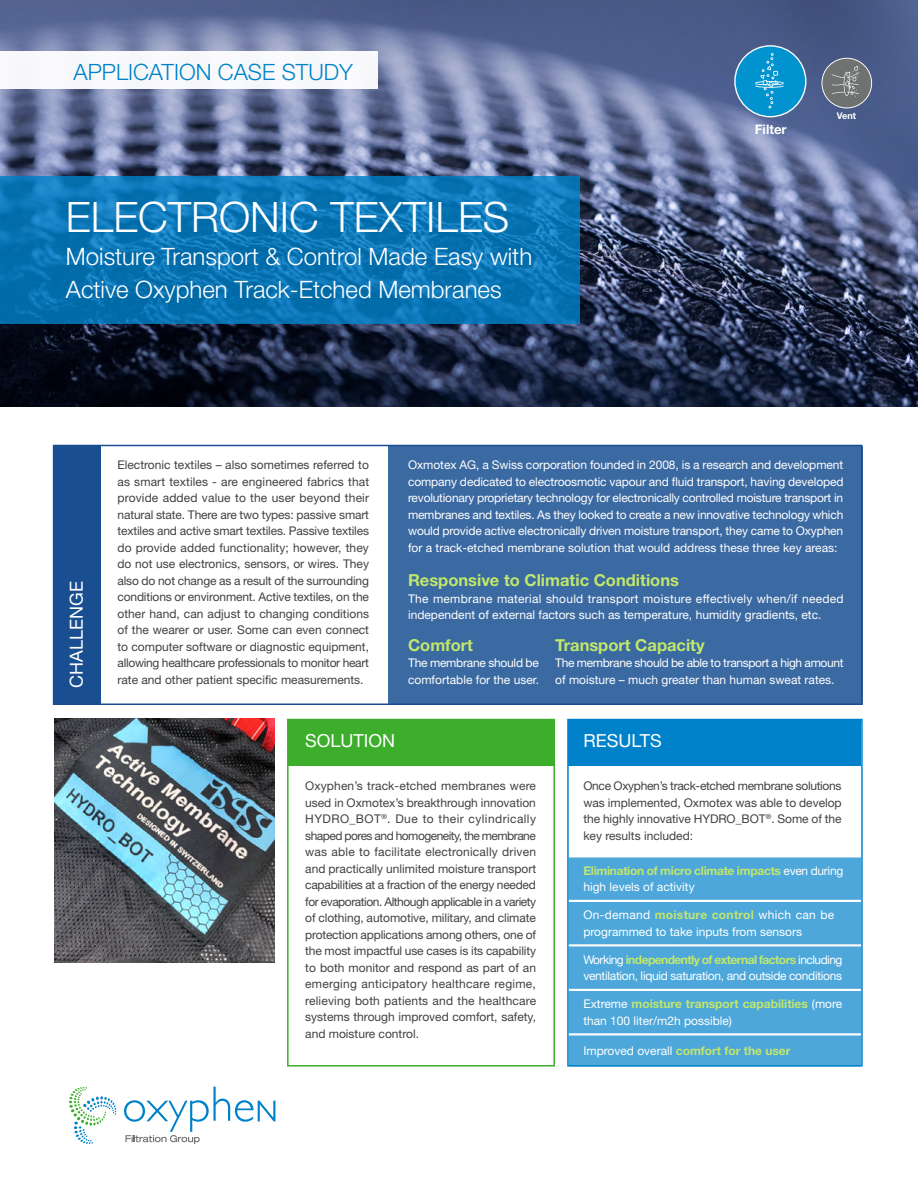
<style>
.page{position:relative;width:918px;height:1188px;background:#fff}
.page>*{position:absolute;margin:0;border:0;box-sizing:border-box;transform-origin:0 0}
.t1{font:300 42px "Helvetica Neue LT Std";color:#fff}
.t2{font:300 24px/33px "Helvetica Neue LT Std";color:#fff}
.t3{font:300 22.5px "Helvetica Neue LT Std";color:#0082ca}
.t4{font:18px "Helvetica Neue LT Std";color:#fff}
.t5{font:700 16.5px "Helvetica Neue LT Std";color:#c2e76b}
.t6{font:700 13.2px "Helvetica Neue LT Std";color:#fff}
.t7{font:12px/16.5px "Helvetica Neue LT Std";color:#414042;text-align:justify}
.t8{font:12px/16.5px "Helvetica Neue LT Std";color:#fff}
.t9{font:12px/16.5px "Helvetica Neue LT Std";letter-spacing:-.025em;color:#fff}
.t10{font:12px/16.5px "Helvetica Neue LT Std";letter-spacing:-.03em;color:#fff}
.t11{font:700 12px/16.5px "Helvetica Neue LT Std";letter-spacing:-.025em;color:#c2e76b}
.t12{font:700 12px "Helvetica Neue LT Std";color:#c2e76b}
.t13{font:700 9.3px "Helvetica Neue LT Std";color:#fff}
.s1{font-weight:400;color:#fff}
.s2{font-weight:700;color:#c2e76b}
</style>
<div class="page">
<img style="left:0;top:229px;width:918px;height:177px">
<svg style="left:0;top:0;width:918px;height:229px;background:#64719a"></svg>
<div style="left:388px;top:446px;width:474px;height:258px;background:#3b69a1"></div>
<svg style="left:0;top:176px;width:580px;height:148px;background:#0a75b5"></svg>
<svg style="left:734px;top:45px;width:72px;height:72px;background:#2892c6"></svg>
<svg style="left:821px;top:58px;width:51px;height:50px;background:#757b84"></svg>
<div style="left:0;top:51px;width:378px;height:38px;background:#f8f9fb"></div>
<div style="left:53px;top:445px;width:809px;height:260px;border:2px solid #194f90"></div>
<div style="left:54px;top:446px;width:47px;height:258px;background:#194f90"></div>
<svg style="left:69px;top:1087px;width:47px;height:57px"></svg>
<svg style="left:124px;top:1087px;width:151px;height:57px"></svg>
<div style="left:288px;top:719px;width:266px;height:46px;background:#3dae2b"></div>
<div style="left:287px;top:719px;width:268px;height:347px;border:2px solid #3dae2b"></div>
<div style="left:568px;top:719px;width:293px;height:46px;background:#0082ca"></div>
<div style="left:567px;top:989px;width:295px;height:46px;background:#4da7da;border:2px solid #fff"></div>
<div style="left:567px;top:1034px;width:295px;height:34px;background:#4da7da;border:2px solid #fff"></div>
<div style="left:567px;top:900px;width:295px;height:46px;background:#4da7da;border:2px solid #fff"></div>
<div style="left:567px;top:945px;width:295px;height:45px;background:#4da7da;border:2px solid #fff"></div>
<div style="left:567px;top:856px;width:295px;height:45px;background:#4da7da;border:2px solid #fff"></div>
<div style="left:567px;top:719px;width:296px;height:347px;border:2px solid #0082ca"></div>
<img style="left:54px;top:719px;width:221px;height:244px">
<h3 class="t3" style="left:74px;top:58px;width:281px">APPLICATION CASE STUDY</h3>
<h1 class="t1" style="left:66px;top:192px;width:445px">ELECTRONIC TEXTILES</h1>
<h2 class="t2" style="left:66px;top:240px;width:468px">Moisture Transport &amp; Control Made Easy with<br>Active Oxyphen Track-Etched Membranes</h2>
<p class="t6" style="left:755px;top:121px;width:33px">Filter</p>
<p class="t13" style="left:837px;top:110px;width:21px">Vent</p>
<h3 class="t4" style="left:66px;top:688px;width:108px;rotate:-90deg">CHALLENGE</h3>
<p class="t7" style="left:118px;top:456px;width:253px">Electronic textiles – also sometimes referred to as smart textiles - are engineered fabrics that provide added value to the user beyond their natural state. There are two types: passive smart textiles and active smart textiles. Passive textiles do provide added functionality; however, they do not use electronics, sensors, or wires. They also do not change as a result of the surrounding conditions or environment. Active textiles, on the other hand, can adjust to changing conditions of the wearer or user. Some can even connect to computer software or diagnostic equipment, allowing healthcare professionals to monitor heart</p>
<p class="t7" style="left:118px;top:671px;width:248px">rate and other patient specific measurements.</p>
<p class="t8" style="left:408px;top:456px;width:437px;text-align:justify">Oxmotex AG, a Swiss corporation founded in 2008, is a research and development company dedicated to electroosmotic vapour and fluid transport, having developed revolutionary proprietary technology for electronically controlled moisture transport in membranes and textiles. As they looked to create a new innovative technology which would provide active electronically driven moisture transport, they came to Oxyphen for a track-etched membrane solution that would address these three key areas:</p>
<h3 class="t5" style="left:408px;top:570px;width:272px">Responsive to Climatic Conditions</h3>
<p class="t8" style="left:408px;top:590px;width:437px">The membrane material should transport moisture effectively when/if needed independent of external factors such as temperature, humidity gradients, etc.</p>
<h3 class="t5" style="left:555px;top:635px;width:151px">Transport Capacity</h3>
<p class="t10" style="left:555px;top:654px;width:290px">The membrane should be able to transport a high amount of moisture – much greater than human sweat rates.</p>
<h3 class="t5" style="left:408px;top:635px;width:67px">Comfort</h3>
<p class="t8" style="left:408px;top:654px;width:132px">The membrane should be comfortable for the user.</p>
<h3 class="t4" style="left:305px;top:730px;width:92px">SOLUTION</h3>
<h3 class="t4" style="left:583px;top:730px;width:80px">RESULTS</h3>
<p class="t7" style="left:305px;top:778px;width:232px">Oxyphen’s track-etched membranes were used in Oxmotex’s breakthrough innovation HYDRO_BOT<sup>®</sup>. Due to their cylindrically shaped pores and homogeneity, the membrane was able to facilitate electronically driven and practically unlimited moisture transport capabilities at a fraction of the energy needed for evaporation. Although applicable in a variety of clothing, automotive, military, and climate protection applications among others, one of the most impactful use cases is its capability to both monitor and respond as part of an emerging anticipatory healthcare regime, relieving both patients and the healthcare systems through improved comfort, safety, and moisture control.</p>
<p class="t7" style="left:583px;top:778px;width:260px">Once Oxyphen’s track-etched membrane solutions was implemented, Oxmotex was able to develop the highly innovative HYDRO_BOT<sup>®</sup>. Some of the key results included:</p>
<p class="t11" style="left:583px;top:862px;width:261px">Elimination of micro climate impacts <span class="s1">even during high levels of activity</span></p>
<p class="t8" style="left:583px;top:907px;width:253px">On-demand <span class="s2">moisture control</span> which can be programmed to take inputs from sensors</p>
<p class="t9" style="left:583px;top:951px;width:261px">Working <span class="s2">independently of external factors</span> including ventilation, liquid saturation, and outside conditions</p>
<p class="t8" style="left:583px;top:996px;width:261px">Extreme <span class="s2">moisture transport capabilities</span> (more than 100 liter/m2h possible)</p>
<p class="t12" style="left:583px;top:1044px;width:209px"><span class="s1">Improved overall</span> comfort for the user</p>
</div>
